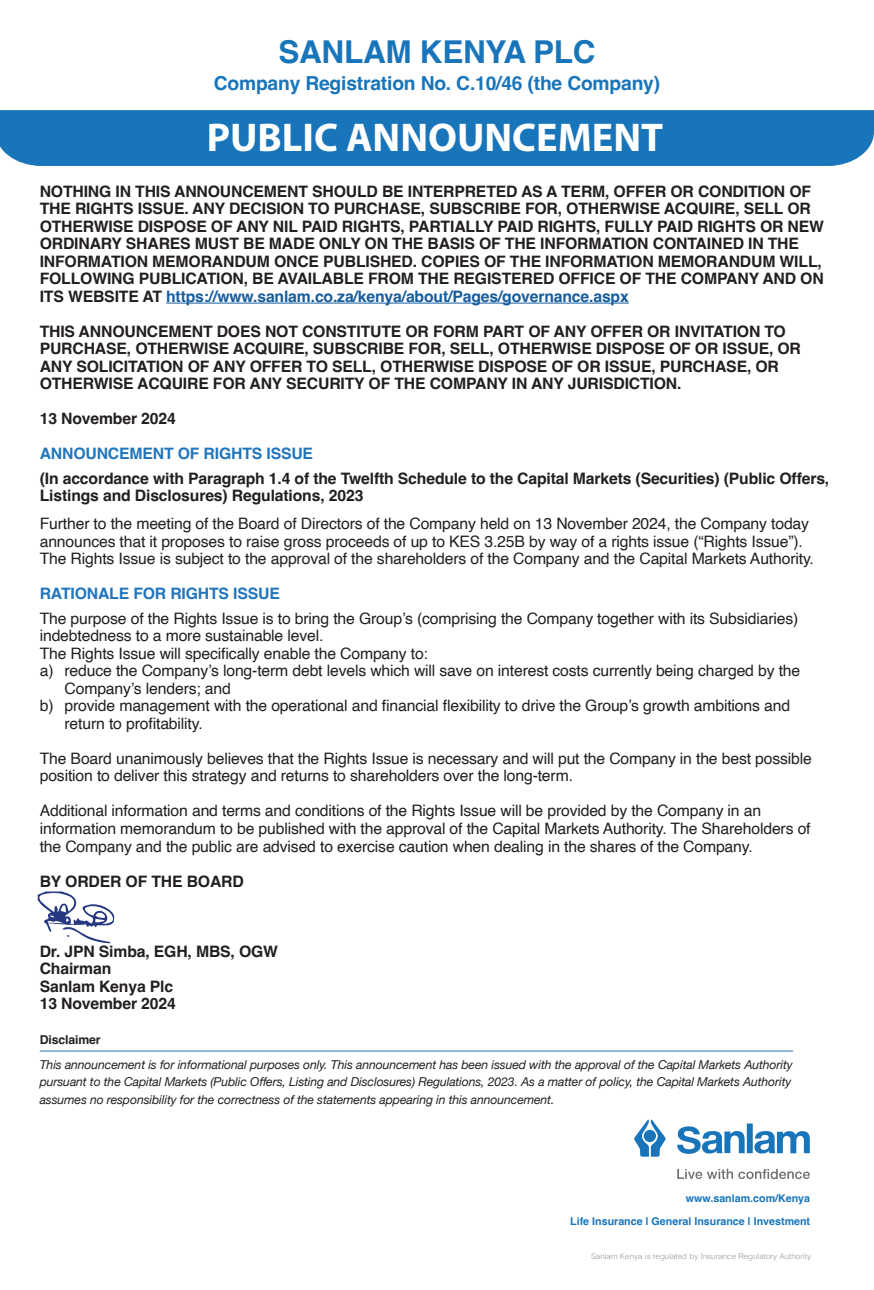
<style>
.page{position:relative;width:874px;height:1290px;background:#fff}
.page>*{position:absolute;margin:0;border:0;box-sizing:border-box;transform-origin:0 0}
.t1{font:700 40.25px "Myriad Pro";color:#fff}
.t2{font:700 31.5px "Helvetica";letter-spacing:-.01em;color:#1975ba}
.t3{font:700 19.25px "Helvetica";letter-spacing:-.01em;color:#1975ba}
.t4{font:15.75px/17.5px "Helvetica";letter-spacing:-.01em;color:#231f20}
.t5{font:700 15.75px/17.5px "Helvetica";letter-spacing:-.01em;color:#231f20}
.t6{font:700 15.75px "Helvetica";letter-spacing:-.01em;color:#2175bd}
.t7{font:italic 12.25px/17.5px "Helvetica Neue";letter-spacing:-.01em;color:#231f20;text-align:justify}
.t8{font:700 12.25px "Helvetica";letter-spacing:-.01em;color:#231f20}
.t9{font:700 10.67px/22.9px "Helvetica";color:#1775bc;text-align:right}
.t10{font:300 7.88px "Helvetica";color:#989999}
.s1{color:#175d9e}
</style>
<div class="page">
<div style="left:0;top:110px;width:873px;height:56px;background:#1975ba"></div>
<hr style="left:166px;top:303px;width:462px;height:1px;background:#175d9e">
<svg style="left:38px;top:891px;width:76px;height:52px"></svg>
<svg style="left:634px;top:1119px;width:175px;height:37px"></svg>
<svg style="left:677px;top:1169px;width:132px;height:10px"></svg>
<hr style="left:40px;top:1050px;width:752px;height:1px;background:#2175bd">
<p class="t2" style="left:278px;top:33px;width:318px">SANLAM KENYA PLC</p>
<p class="t3" style="left:214px;top:71px;width:447px">Company Registration No. C.10/46 (the Company)</p>
<p class="t1" style="left:206px;top:111px;width:458px">PUBLIC ANNOUNCEMENT</p>
<p class="t5" style="left:40px;top:184px;width:785px">NOTHING IN THIS ANNOUNCEMENT SHOULD BE INTERPRETED AS A TERM, OFFER OR CONDITION OF THE RIGHTS ISSUE. ANY DECISION TO PURCHASE, SUBSCRIBE FOR, OTHERWISE ACQUIRE, SELL OR OTHERWISE DISPOSE OF ANY NIL PAID RIGHTS, PARTIALLY PAID RIGHTS, FULLY PAID RIGHTS OR NEW ORDINARY SHARES MUST BE MADE ONLY ON THE BASIS OF THE INFORMATION CONTAINED IN THE INFORMATION MEMORANDUM ONCE PUBLISHED. COPIES OF THE INFORMATION MEMORANDUM WILL, FOLLOWING PUBLICATION, BE AVAILABLE FROM THE REGISTERED OFFICE OF THE COMPANY AND ON ITS WEBSITE AT <span class="s1">https://www.sanlam.co.za/kenya/about/Pages/governance.aspx</span></p>
<p class="t5" style="left:40px;top:324px;width:762px">THIS ANNOUNCEMENT DOES NOT CONSTITUTE OR FORM PART OF ANY OFFER OR INVITATION TO PURCHASE, OTHERWISE ACQUIRE, SUBSCRIBE FOR, SELL, OTHERWISE DISPOSE OF OR ISSUE, OR ANY SOLICITATION OF ANY OFFER TO SELL, OTHERWISE DISPOSE OF OR ISSUE, PURCHASE, OR OTHERWISE ACQUIRE FOR ANY SECURITY OF THE COMPANY IN ANY JURISDICTION.</p>
<p class="t5" style="left:40px;top:412px;width:137px">13 November 2024</p>
<p class="t6" style="left:40px;top:444px;width:275px">ANNOUNCEMENT OF RIGHTS ISSUE</p>
<p class="t5" style="left:40px;top:471px;width:790px">(In accordance with Paragraph 1.4 of the Twelfth Schedule to the Capital Markets (Securities) (Public Offers,<br>Listings and Disclosures) Regulations, 2023</p>
<p class="t4" style="left:40px;top:516px;width:775px">Further to the meeting of the Board of Directors of the Company held on 13 November 2024, the Company today announces that it proposes to raise gross proceeds of up to KES 3.25B by way of a rights issue (“Rights Issue”).<br>The Rights Issue is subject to the approval of the shareholders of the Company and the Capital Markets Authority.</p>
<p class="t6" style="left:40px;top:584px;width:241px">RATIONALE FOR RIGHTS ISSUE</p>
<p class="t4" style="left:40px;top:610px;width:759px">The purpose of the Rights Issue is to bring the Group’s (comprising the Company together with its Subsidiaries) indebtedness to a more sustainable level.</p>
<p class="t4" style="left:40px;top:645px;width:389px">The Rights Issue will specifically enable the Company to:</p>
<p class="t4" style="left:64px;top:663px;width:736px;text-indent:-25px">a) reduce the Company’s long-term debt levels which will save on interest costs currently being charged by the<br>Company’s lenders; and</p>
<p class="t4" style="left:64px;top:698px;width:726px;text-indent:-25px">b) provide management with the operational and financial flexibility to drive the Group’s growth ambitions and return to profitability.</p>
<p class="t4" style="left:40px;top:750px;width:773px">The Board unanimously believes that the Rights Issue is necessary and will put the Company in the best possible position to deliver this strategy and returns to shareholders over the long-term.</p>
<p class="t4" style="left:40px;top:803px;width:772px">Additional information and terms and conditions of the Rights Issue will be provided by the Company in an information memorandum to be published with the approval of the Capital Markets Authority. The Shareholders of the Company and the public are advised to exercise caution when dealing in the shares of the Company.</p>
<p class="t5" style="left:40px;top:874px;width:205px">BY ORDER OF THE BOARD</p>
<p class="t5" style="left:40px;top:944px;width:240px">Dr. JPN Simba, EGH, MBS, OGW</p>
<p class="t5" style="left:40px;top:961px;width:73px">Chairman</p>
<p class="t5" style="left:40px;top:979px;width:135px">Sanlam Kenya Plc</p>
<p class="t5" style="left:40px;top:996px;width:137px">13 November 2024</p>
<p class="t8" style="left:40px;top:1032px;width:62px">Disclaimer</p>
<p class="t7" style="left:40px;top:1056px;width:754px">This announcement is for informational purposes only. This announcement has been issued with the approval of the Capital Markets Authority pursuant to the Capital Markets (Public Offers, Listing and Disclosures) Regulations, 2023. As a matter of policy, the Capital Markets Authority assumes no responsibility for the correctness of the statements appearing in this announcement.</p>
<p class="t9" style="left:570px;top:1188px;width:241px">www.sanlam.com/Kenya<br>Life Insurance | General Insurance | Investment</p>
<p class="t10" style="left:590px;top:1249px;width:221px">Sanlam Kenya is regulated by Insurance Regulatory Authority</p>
</div>
